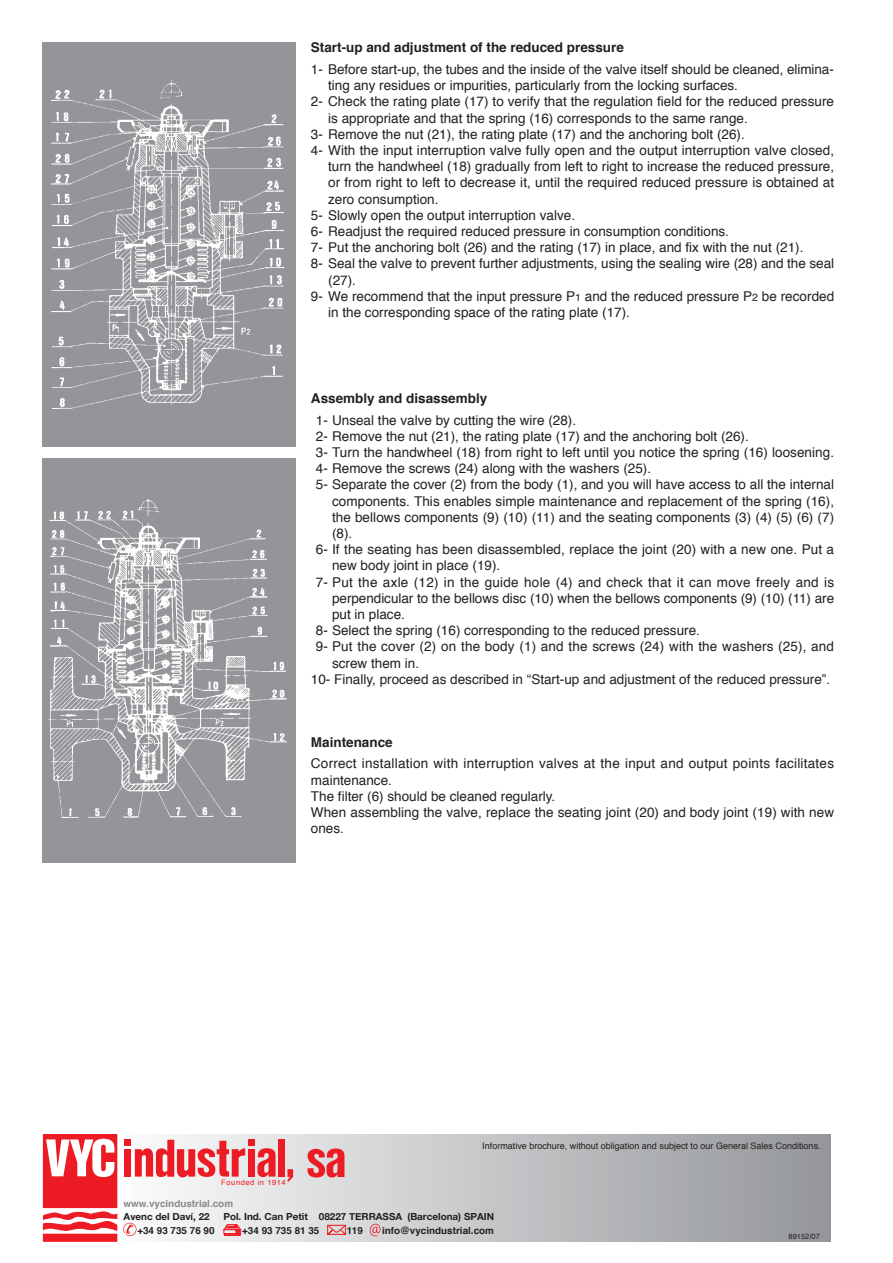
<style>
.page{position:relative;width:893px;height:1263px;background:#fff}
.page>*{position:absolute;margin:0;border:0;box-sizing:border-box;transform-origin:0 0}
.t1{font:13.5px/16.2px "Helvetica";color:#231f20}
.t2{font:700 13.5px "Helvetica";color:#231f20}
.t3{font:13.5px "Helvetica";letter-spacing:.02em;color:#231f20}
.t4{font:700 9.75px "Helvetica Neue";color:#231f20}
.t5{font:700 9.75px "Helvetica";color:#231f20}
.t6{font:700 9.75px "Helvetica";color:#888a8c}
.t7{font:9px "Helvetica";color:#231f20}
.t8{font:7.5px "Helvetica";letter-spacing:.07em;color:#ed1c24}
.t9{font:7.5px "Helvetica";color:#231f20}
.s1{font-size:10.5px}
</style>
<div class="page">
<div style="left:43px;top:42px;width:253px;height:405px;background:#939598"></div>
<div style="left:43px;top:459px;width:253px;height:404px;background:#939598"></div>
<img style="left:49px;top:499px;width:238px;height:319px">
<img style="left:50px;top:81px;width:235px;height:327px">
<div style="left:117px;top:1134px;width:713px;height:108px;background:linear-gradient(to right,#fcfcfc,#939699)"></div>
<hr style="left:829px;top:1134px;width:1px;height:108px;background:#939598">
<svg style="left:43px;top:1134px;width:74px;height:108px"></svg>
<div style="left:124px;top:1149px;width:7px;height:28px;background:#ed1c24"></div>
<div style="left:124px;top:1140px;width:7px;height:6px;background:#ed1c24"></div>
<div style="left:278px;top:1140px;width:7px;height:37px;background:#ed1c24"></div>
<svg style="left:135px;top:1140px;width:140px;height:37px"></svg>
<svg style="left:287px;top:1169px;width:6px;height:13px"></svg>
<svg style="left:307px;top:1149px;width:37px;height:29px"></svg>
<svg style="left:123px;top:1223px;width:13px;height:13px"></svg>
<svg style="left:224px;top:1225px;width:17px;height:11px"></svg>
<svg style="left:327px;top:1225px;width:19px;height:10px"></svg>
<svg style="left:370px;top:1224px;width:10px;height:12px"></svg>
<p class="t2" style="left:311px;top:42px;width:314px">Start-up and adjustment of the reduced pressure</p>
<p class="t1" style="left:311px;top:62px;width:524px">1- Before start-up, the tubes and the inside of the valve itself should be cleaned, elimina-</p>
<p class="t1" style="left:328px;top:79px;width:411px">ting any residues or impurities, particularly from the locking surfaces.</p>
<p class="t1" style="left:311px;top:95px;width:524px">2- Check the rating plate (17) to verify that the regulation field for the reduced pressure</p>
<p class="t1" style="left:328px;top:111px;width:421px">is appropriate and that the spring (16) corresponds to the same range.</p>
<p class="t1" style="left:311px;top:127px;width:435px">3- Remove the nut (21), the rating plate (17) and the anchoring bolt (26).</p>
<p class="t1" style="left:311px;top:143px;width:524px">4- With the input interruption valve fully open and the output interruption valve closed,</p>
<p class="t1" style="left:328px;top:160px;width:507px">turn the handwheel (18) gradually from left to right to increase the reduced pressure,</p>
<p class="t1" style="left:328px;top:176px;width:507px">or from right to left to decrease it, until the required reduced pressure is obtained at</p>
<p class="t1" style="left:328px;top:192px;width:112px">zero consumption.</p>
<p class="t1" style="left:311px;top:208px;width:266px">5- Slowly open the output interruption valve.</p>
<p class="t1" style="left:311px;top:224px;width:419px">6- Readjust the required reduced pressure in consumption conditions.</p>
<p class="t1" style="left:311px;top:241px;width:494px">7- Put the anchoring bolt (26) and the rating (17) in place, and fix with the nut (21).</p>
<p class="t1" style="left:311px;top:257px;width:524px">8- Seal the valve to prevent further adjustments, using the sealing wire (28) and the seal</p>
<p class="t1" style="left:328px;top:273px;width:29px">(27).</p>
<p class="t1" style="left:311px;top:289px;width:525px">9- We recommend that the input pressure P<span class="s1">1</span> and the reduced pressure P<span class="s1">2</span> be recorded</p>
<p class="t1" style="left:328px;top:305px;width:303px">in the corresponding space of the rating plate (17).</p>
<p class="t2" style="left:311px;top:393px;width:178px">Assembly and disassembly</p>
<p class="t1" style="left:316px;top:413px;width:262px">1- Unseal the valve by cutting the wire (28).</p>
<p class="t1" style="left:316px;top:429px;width:434px">2- Remove the nut (21), the rating plate (17) and the anchoring bolt (26).</p>
<p class="t1" style="left:316px;top:445px;width:519px">3- Turn the handwheel (18) from right to left until you notice the spring (16) loosening.</p>
<p class="t1" style="left:316px;top:462px;width:337px">4- Remove the screws (24) along with the washers (25).</p>
<p class="t1" style="left:316px;top:478px;width:519px">5- Separate the cover (2) from the body (1), and you will have access to all the internal</p>
<p class="t1" style="left:332px;top:494px;width:503px">components. This enables simple maintenance and replacement of the spring (16),</p>
<p class="t1" style="left:332px;top:510px;width:503px">the bellows components (9) (10) (11) and the seating components (3) (4) (5) (6) (7)</p>
<p class="t1" style="left:332px;top:526px;width:22px">(8).</p>
<p class="t1" style="left:316px;top:543px;width:519px">6- If the seating has been disassembled, replace the joint (20) with a new one. Put a</p>
<p class="t1" style="left:332px;top:559px;width:170px">new body joint in place (19).</p>
<p class="t3" style="left:316px;top:576px;width:519px">7- Put the axle (12) in the guide hole (4) and check that it can move freely and is</p>
<p class="t1" style="left:332px;top:591px;width:503px">perpendicular to the bellows disc (10) when the bellows components (9) (10) (11) are</p>
<p class="t1" style="left:332px;top:607px;width:74px">put in place.</p>
<p class="t1" style="left:316px;top:624px;width:385px">8- Select the spring (16) corresponding to the reduced pressure.</p>
<p class="t1" style="left:316px;top:640px;width:519px">9- Put the cover (2) on the body (1) and the screws (24) with the washers (25), and</p>
<p class="t1" style="left:332px;top:656px;width:89px">screw them in.</p>
<p class="t1" style="left:311px;top:672px;width:520px">10- Finally, proceed as described in “Start-up and adjustment of the reduced pressure”.</p>
<p class="t2" style="left:311px;top:736px;width:83px">Maintenance</p>
<p class="t1" style="left:311px;top:757px;width:524px">Correct installation with interruption valves at the input and output points facilitates maintenance.<br>The filter (6) should be cleaned regularly.<br>When assembling the valve, replace the seating joint (20) and body joint (19) with new ones.</p>
<p class="t7" style="left:482px;top:1142px;width:340px">Informative brochure, without obligation and subject to our General Sales Conditions.</p>
<p class="t8" style="left:221px;top:1179px;width:66px">Founded in 1914</p>
<p class="t6" style="left:124px;top:1200px;width:111px">www.vycindustrial.com</p>
<p class="t4" style="left:124px;top:1210px;width:88px">Avenc del Daví, 22</p>
<p class="t4" style="left:223px;top:1210px;width:272px">Pol. Ind. Can Petit 08227 TERRASSA (Barcelona) SPAIN</p>
<p class="t5" style="left:137px;top:1226px;width:79px">+34 93 735 76 90</p>
<p class="t5" style="left:242px;top:1226px;width:79px">+34 93 735 81 35</p>
<p class="t5" style="left:347px;top:1226px;width:17px">119</p>
<p class="t5" style="left:382px;top:1226px;width:113px">info@vycindustrial.com</p>
<p class="t9" style="left:788px;top:1233px;width:33px">89152/07</p>
</div>
